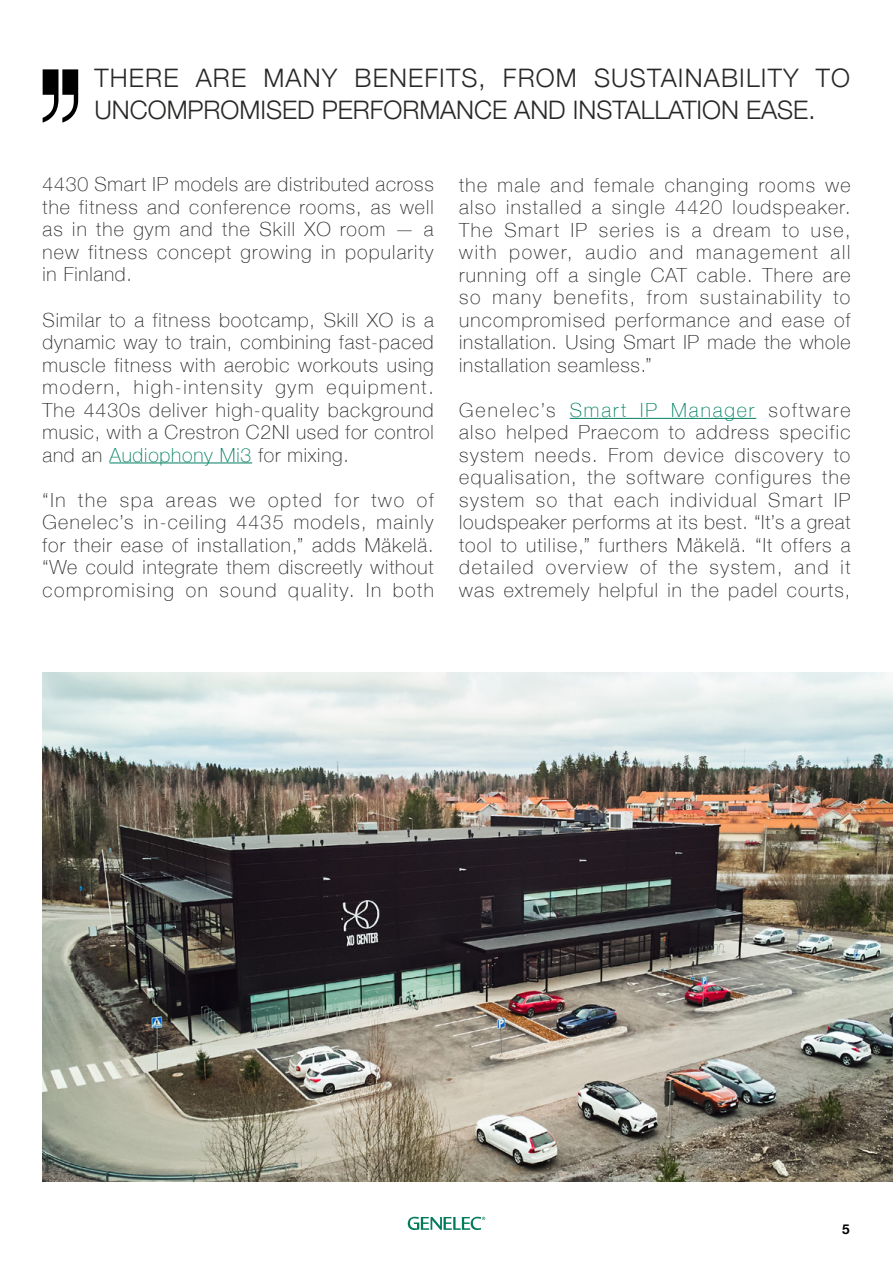
<style>
.page{position:relative;width:893px;height:1263px;background:#fff}
.page>*{position:absolute;margin:0;border:0;box-sizing:border-box;transform-origin:0 0}
.t1{font:300 25.5px/32.2px "Helvetica Neue";color:#282827}
.t2{font:100 19.5px/22.5px "Helvetica Neue";letter-spacing:.045em;color:#282827;text-align:justify}
.t3{font:700 13.5px "Helvetica Neue";color:#000}
.s1{color:#007f62}
</style>
<div class="page">
<hr style="left:109px;top:462px;width:143px;height:1px;background:#007f62">
<svg style="left:43px;top:69px;width:35px;height:54px"></svg>
<hr style="left:570px;top:418px;width:186px;height:1px;background:#007f62">
<img style="left:43px;top:673px;width:850px;height:508px">
<svg style="left:408px;top:1217px;width:77px;height:13px"></svg>
<h1 class="t1" style="left:94px;top:60px;width:757px">THERE ARE MANY BENEFITS, FROM SUSTAINABILITY TO<br>UNCOMPROMISED PERFORMANCE AND INSTALLATION EASE.</h1>
<p class="t2" style="left:43px;top:172px;width:393px">4430 Smart IP models are distributed across the fitness and conference rooms, as well as in the gym and the Skill XO room — a new fitness concept growing in popularity in Finland.</p>
<p class="t2" style="left:43px;top:307px;width:393px">Similar to a fitness bootcamp, Skill XO is a dynamic way to train, combining fast-paced muscle fitness with aerobic workouts using modern, high-intensity gym equipment.<br>The 4430s deliver high-quality background music, with a Crestron C2NI used for control and an <span class="s1">Audiophony Mi3</span> for mixing.</p>
<p class="t2" style="left:43px;top:487px;width:393px">“In the spa areas we opted for two of Genelec’s in-ceiling 4435 models, mainly for their ease of installation,” adds Mäkelä. “We could integrate them discreetly without compromising on sound quality. In both</p>
<p class="t2" style="left:459px;top:173px;width:393px">the male and female changing rooms we also installed a single 4420 loudspeaker.<br>The Smart IP series is a dream to use, with power, audio and management all running off a single CAT cable. There are so many benefits, from sustainability to uncompromised performance and ease of installation. Using Smart IP made the whole installation seamless.”</p>
<p class="t2" style="left:459px;top:398px;width:393px">Genelec’s <span class="s1">Smart IP Manager</span> software also helped Praecom to address specific system needs. From device discovery to equalisation, the software configures the system so that each individual Smart IP loudspeaker performs at its best. “It’s a great tool to utilise,” furthers Mäkelä. “It offers a detailed overview of the system, and it was extremely helpful in the padel courts,</p>
<p class="t3" style="left:842px;top:1218px;width:9px">5</p>
</div>
